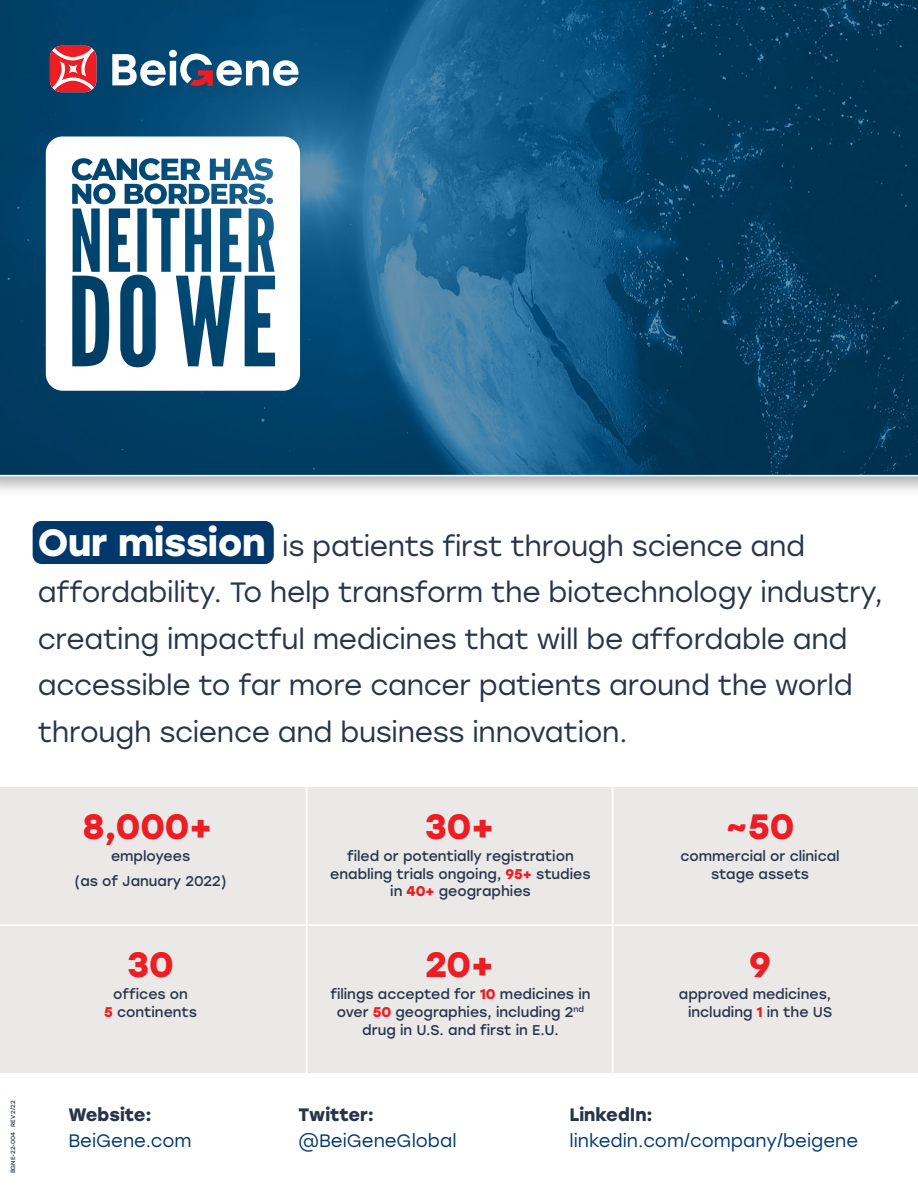
<style>
.page{position:relative;width:918px;height:1188px;background:#fff}
.page>*{position:absolute;margin:0;border:0;box-sizing:border-box;transform-origin:0 0}
.t1{font:700 35.1px "Stolzl";color:#ed1d24}
.t2{font:27.9px/46.5px "Stolzl";letter-spacing:-.01em;color:#29344b}
.t3{font:18px/25.5px "Stolzl";color:#00386b}
.t4{font:18px/25.5px "Stolzl";color:#003a70}
.t5{font:14.1px/17.5px "Stolzl";color:#29344b;text-align:center}
.t6{font:6px "Stolzl";letter-spacing:-.01em;color:#29344b}
.s1{font-weight:700;font-size:37.95px;color:#fff}
.s2{font-weight:700;color:#ed1d24}
.s3{font-weight:700;color:#29344b}
</style>
<div class="page">
<div style="left:0;top:0;width:918px;height:498px;background:#000;opacity:.34"></div>
<img style="left:0;top:0;width:918px;height:475px">
<hr style="left:0;top:475px;width:918px;height:1px;background:#fff">
<svg style="left:46px;top:137px;width:254px;height:254px"></svg>
<svg style="left:50px;top:46px;width:46px;height:46px"></svg>
<svg style="left:112px;top:50px;width:186px;height:36px"></svg>
<div style="left:0;top:787px;width:918px;height:286px;background:#eae9e8"></div>
<div style="left:33px;top:521px;width:241px;height:43px;background:#00386b;border-radius:9px"></div>
<hr style="left:306px;top:787px;width:2px;height:286px;background:#fff">
<hr style="left:612px;top:787px;width:2px;height:286px;background:#fff">
<hr style="left:0;top:924px;width:918px;height:2px;background:#fff">
<p class="t2" style="left:38px;top:521px;width:847px"><span class="s1">Our mission</span> is patients first through science and affordability. To help transform the biotechnology industry, creating impactful medicines that will be affordable and accessible to far more cancer patients around the world through science and business innovation.</p>
<p class="t6" style="left:9px;top:1173px;width:74px;rotate:-90deg">BGNE-22-004 REV 2/22</p>
<p class="t1" style="left:83px;top:801px;width:131px">8,000+</p>
<p class="t5" style="left:75px;top:843px;width:154px;line-height:25.5px">employees<br>(as of January 2022)</p>
<p class="t1" style="left:128px;top:939px;width:48px">30</p>
<p class="t5" style="left:104px;top:985px;width:94px">offices on<br><span class="s2">5</span> continents</p>
<p class="t1" style="left:425px;top:801px;width:70px">30+</p>
<p class="t5" style="left:330px;top:847px;width:262px">filed or potentially registration enabling trials ongoing, <span class="s2">95+</span> studies in <span class="s2">40+</span> geographies</p>
<p class="t1" style="left:425px;top:939px;width:70px">20+</p>
<p class="t5" style="left:330px;top:985px;width:262px">filings accepted for <span class="s2">10</span> medicines in over <span class="s2">50</span> geographies, including 2<sup>nd </sup>drug in U.S. and first in E.U.</p>
<p class="t1" style="left:726px;top:801px;width:70px">~50</p>
<p class="t5" style="left:680px;top:847px;width:161px">commercial or clinical stage assets</p>
<p class="t1" style="left:749px;top:939px;width:23px">9</p>
<p class="t5" style="left:679px;top:985px;width:155px;text-align:right">approved medicines, including <span class="s2">1</span> in the US</p>
<p class="t3" style="left:68px;top:1101px;width:125px"><span class="s3">Website:<br></span>BeiGene.com</p>
<p class="t3" style="left:298px;top:1101px;width:160px"><span class="s3">Twitter: </span>@BeiGeneGlobal</p>
<p class="t4" style="left:570px;top:1101px;width:290px"><span class="s3">LinkedIn: </span>linkedin.com/company/beigene</p>
</div>
